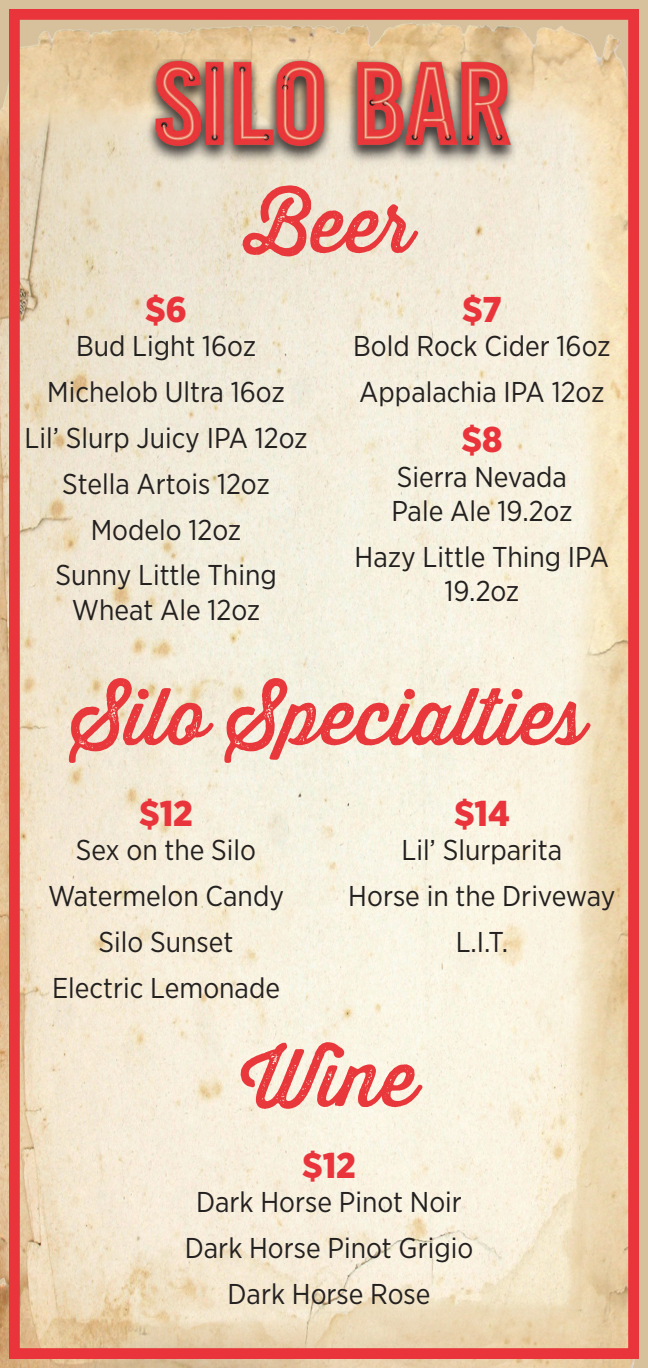
<style>
.page{position:relative;width:648px;height:1368px;background:#fff}
.page>*{position:absolute;margin:0;border:0;box-sizing:border-box;transform-origin:0 0}
.t1{font:78px "Thirsty Rough Reg One";color:#e9383b}
.t2{font:900 35.8px "Gotham Narrow";color:#e9343c}
.t3{font:28.64px/34.4px "Gotham Narrow";color:#232020;text-align:center}
</style>
<div class="page">
<img style="left:0;top:0;width:648px;height:1368px">
<div style="left:9px;top:9px;width:630px;height:1350px;border:11px solid #e9343c"></div>
<div style="left:142px;top:58px;width:378px;height:113px;background:#efe6d4"></div>
<img style="left:139px;top:44px;width:380px;height:122px">
<p class="t1" style="left:245px;top:167px;width:170px">Beer</p>
<p class="t2" style="left:145px;top:286px;width:43px">$6</p>
<p class="t3" style="left:76px;top:328px;width:182px">Bud Light 16oz</p>
<p class="t3" style="left:47px;top:374px;width:239px">Michelob Ultra 16oz</p>
<p class="t3" style="left:25px;top:420px;width:285px">Lil’ Slurp Juicy IPA 12oz</p>
<p class="t3" style="left:62px;top:466px;width:209px">Stella Artois 12oz</p>
<p class="t3" style="left:91px;top:512px;width:152px">Modelo 12oz</p>
<p class="t3" style="left:55px;top:558px;width:223px">Sunny Little Thing</p>
<p class="t3" style="left:72px;top:592px;width:190px">Wheat Ale 12oz</p>
<p class="t2" style="left:462px;top:286px;width:41px">$7</p>
<p class="t3" style="left:353px;top:328px;width:259px">Bold Rock Cider 16oz</p>
<p class="t3" style="left:359px;top:374px;width:247px">Appalachia IPA 12oz</p>
<p class="t2" style="left:462px;top:416px;width:42px">$8</p>
<p class="t3" style="left:397px;top:459px;width:172px">Sierra Nevada</p>
<p class="t3" style="left:391px;top:493px;width:183px">Pale Ale 19.2oz</p>
<p class="t3" style="left:355px;top:539px;width:256px">Hazy Little Thing IPA<br>19.2oz</p>
<p class="t1" style="left:73px;top:659px;width:515px">Silo Specialties</p>
<p class="t2" style="left:139px;top:790px;width:55px">$12</p>
<p class="t3" style="left:76px;top:832px;width:182px">Sex on the Silo</p>
<p class="t3" style="left:48px;top:878px;width:237px">Watermelon Candy</p>
<p class="t3" style="left:99px;top:924px;width:136px">Silo Sunset</p>
<p class="t3" style="left:52px;top:970px;width:230px">Electric Lemonade</p>
<p class="t2" style="left:454px;top:790px;width:57px">$14</p>
<p class="t3" style="left:401px;top:832px;width:162px">Lil’ Slurparita</p>
<p class="t3" style="left:348px;top:878px;width:269px">Horse in the Driveway</p>
<p class="t3" style="left:456px;top:924px;width:54px">L.I.T.</p>
<p class="t1" style="left:241px;top:1021px;width:178px">Wine</p>
<p class="t2" style="left:302px;top:1142px;width:55px">$12</p>
<p class="t3" style="left:196px;top:1185px;width:267px">Dark Horse Pinot Noir</p>
<p class="t3" style="left:185px;top:1230px;width:290px">Dark Horse Pinot Grigio</p>
<p class="t3" style="left:228px;top:1276px;width:205px">Dark Horse Rose</p>
</div>
